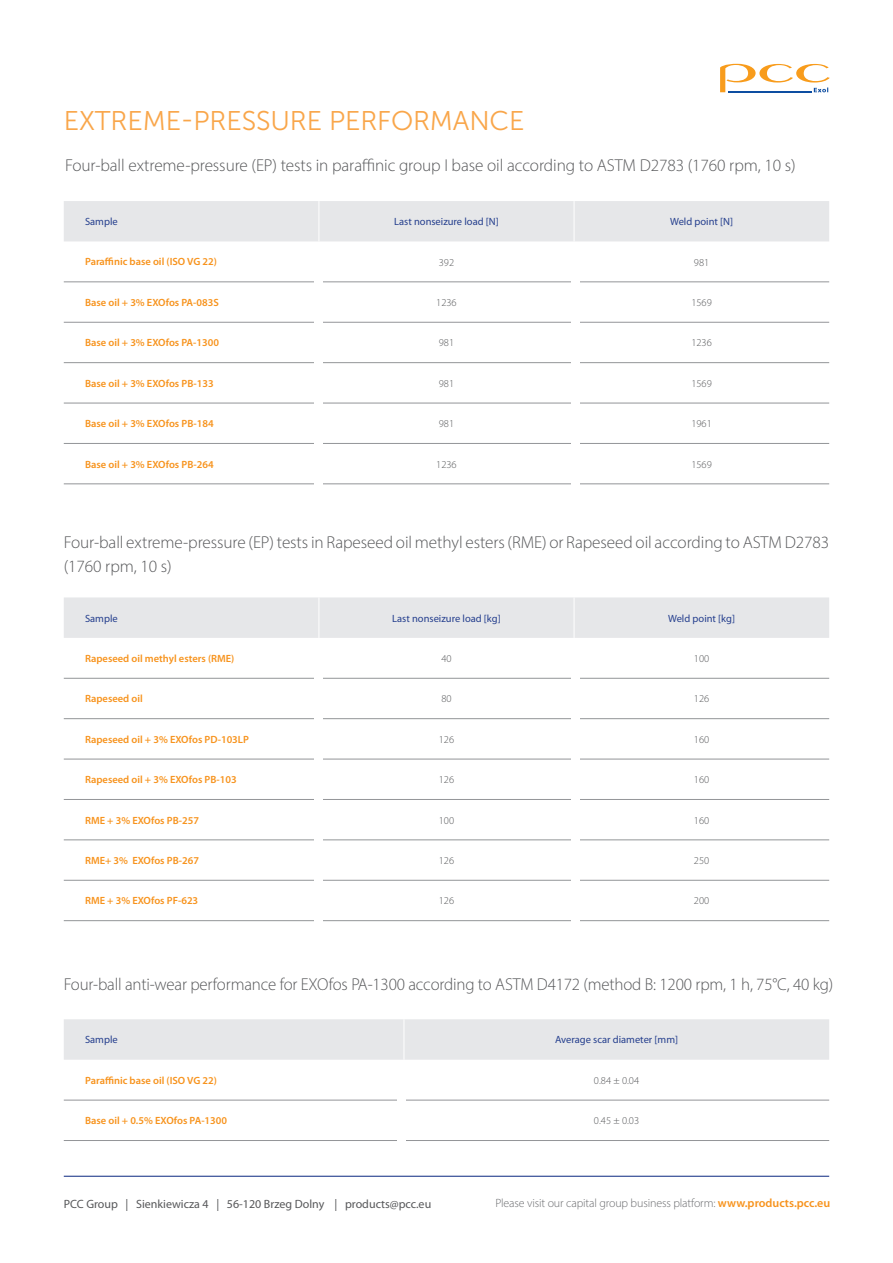
<style>
.page{position:relative;width:893px;height:1263px;background:#fff}
.page>*{position:absolute;margin:0;border:0;box-sizing:border-box;transform-origin:0 0}
.t1{font:27px "Museo Sans 300";letter-spacing:-.005em;color:#f9a64a}
.t2{font:300 17.25px/24px "Myriad Pro";letter-spacing:-.005em;color:#57585a}
.t3{font:300 12px "Myriad Pro";letter-spacing:-.01em;color:#6c6d70}
.t4{font:12px "Myriad Pro";color:#57585a}
.t5{font:600 10.5px "Myriad Pro";color:#f7931d}
.t6{font:10.5px "Myriad Pro";color:#253f8e}
.t7{font:300 10.5px "Myriad Pro";color:#57585a}
.s1{font-weight:600;color:#f7931d}
</style>
<div class="page">
<div style="left:64px;top:201px;width:765px;height:40px;background:#e6e7e9"></div>
<hr style="left:64px;top:322px;width:255px;height:1px;background:#939598">
<hr style="left:319px;top:322px;width:255px;height:1px;background:#939598">
<hr style="left:574px;top:322px;width:255px;height:1px;background:#939598">
<hr style="left:64px;top:362px;width:255px;height:1px;background:#939598">
<hr style="left:319px;top:362px;width:255px;height:1px;background:#939598">
<hr style="left:574px;top:362px;width:255px;height:1px;background:#939598">
<hr style="left:64px;top:403px;width:255px;height:1px;background:#939598">
<hr style="left:319px;top:403px;width:255px;height:1px;background:#939598">
<hr style="left:574px;top:403px;width:255px;height:1px;background:#939598">
<hr style="left:64px;top:443px;width:255px;height:1px;background:#939598">
<hr style="left:319px;top:443px;width:255px;height:1px;background:#939598">
<hr style="left:574px;top:443px;width:255px;height:1px;background:#939598">
<hr style="left:64px;top:483px;width:255px;height:1px;background:#939598">
<hr style="left:319px;top:483px;width:255px;height:1px;background:#939598">
<hr style="left:574px;top:483px;width:255px;height:1px;background:#939598">
<hr style="left:64px;top:281px;width:255px;height:1px;background:#939598">
<hr style="left:319px;top:281px;width:255px;height:1px;background:#939598">
<hr style="left:574px;top:281px;width:255px;height:1px;background:#939598">
<hr style="left:319px;top:201px;width:1px;height:40px;background:#fff">
<hr style="left:574px;top:201px;width:1px;height:40px;background:#fff">
<div style="left:64px;top:597px;width:765px;height:41px;background:#e6e7e9"></div>
<hr style="left:64px;top:718px;width:255px;height:1px;background:#939598">
<hr style="left:319px;top:718px;width:255px;height:1px;background:#939598">
<hr style="left:574px;top:718px;width:255px;height:1px;background:#939598">
<hr style="left:64px;top:759px;width:255px;height:1px;background:#939598">
<hr style="left:319px;top:759px;width:255px;height:1px;background:#939598">
<hr style="left:574px;top:759px;width:255px;height:1px;background:#939598">
<hr style="left:64px;top:799px;width:255px;height:1px;background:#939598">
<hr style="left:319px;top:799px;width:255px;height:1px;background:#939598">
<hr style="left:574px;top:799px;width:255px;height:1px;background:#939598">
<hr style="left:64px;top:839px;width:255px;height:1px;background:#939598">
<hr style="left:319px;top:839px;width:255px;height:1px;background:#939598">
<hr style="left:574px;top:839px;width:255px;height:1px;background:#939598">
<hr style="left:64px;top:880px;width:255px;height:1px;background:#939598">
<hr style="left:319px;top:880px;width:255px;height:1px;background:#939598">
<hr style="left:574px;top:880px;width:255px;height:1px;background:#939598">
<hr style="left:64px;top:920px;width:255px;height:1px;background:#939598">
<hr style="left:319px;top:920px;width:255px;height:1px;background:#939598">
<hr style="left:574px;top:920px;width:255px;height:1px;background:#939598">
<hr style="left:64px;top:678px;width:255px;height:1px;background:#939598">
<hr style="left:319px;top:678px;width:255px;height:1px;background:#939598">
<hr style="left:574px;top:678px;width:255px;height:1px;background:#939598">
<hr style="left:319px;top:597px;width:1px;height:41px;background:#fff">
<hr style="left:574px;top:597px;width:1px;height:41px;background:#fff">
<div style="left:64px;top:1019px;width:765px;height:41px;background:#e6e7e9"></div>
<hr style="left:64px;top:1140px;width:340px;height:1px;background:#939598">
<hr style="left:404px;top:1140px;width:425px;height:1px;background:#939598">
<hr style="left:64px;top:1100px;width:340px;height:1px;background:#939598">
<hr style="left:404px;top:1100px;width:425px;height:1px;background:#939598">
<hr style="left:404px;top:1019px;width:1px;height:41px;background:#fff">
<hr style="left:64px;top:1176px;width:765px;height:1px;background:#253f8e">
<svg style="left:720px;top:64px;width:110px;height:28px"></svg>
<hr style="left:728px;top:91px;width:84px;height:1px;background:#0d4da1">
<div style="left:314px;top:246px;width:8px;height:249px;background:#fff"></div>
<div style="left:314px;top:651px;width:8px;height:277px;background:#fff"></div>
<div style="left:397px;top:1069px;width:9px;height:81px;background:#fff"></div>
<div style="left:571px;top:246px;width:9px;height:249px;background:#fff"></div>
<div style="left:571px;top:651px;width:9px;height:277px;background:#fff"></div>
<p class="t1" style="left:64px;top:107px;width:462px">EXTREME-PRESSURE PERFORMANCE</p>
<p class="t2" style="left:65px;top:153px;width:732px">Four-ball extreme-pressure (EP) tests in paraffinic group I base oil according to ASTM D2783 (1760 rpm, 10 s)</p>
<p class="t6" style="left:85px;top:215px;width:34px">Sample</p>
<p class="t6" style="left:394px;top:215px;width:106px">Last nonseizure load [N]</p>
<p class="t6" style="left:670px;top:215px;width:64px">Weld point [N]</p>
<p class="t5" style="left:85px;top:255px;width:133px">Paraffinic base oil (ISO VG 22)</p>
<p class="t7" style="left:439px;top:256px;width:17px">392</p>
<p class="t7" style="left:694px;top:256px;width:17px">981</p>
<p class="t5" style="left:85px;top:296px;width:135px">Base oil + 3% EXOfos PA-083S</p>
<p class="t7" style="left:436px;top:296px;width:22px">1236</p>
<p class="t7" style="left:691px;top:296px;width:22px">1569</p>
<p class="t5" style="left:85px;top:336px;width:135px">Base oil + 3% EXOfos PA-1300</p>
<p class="t7" style="left:439px;top:337px;width:17px">981</p>
<p class="t7" style="left:691px;top:337px;width:22px">1236</p>
<p class="t5" style="left:85px;top:377px;width:130px">Base oil + 3% EXOfos PB-133</p>
<p class="t7" style="left:439px;top:377px;width:17px">981</p>
<p class="t7" style="left:691px;top:377px;width:22px">1569</p>
<p class="t5" style="left:85px;top:417px;width:130px">Base oil + 3% EXOfos PB-184</p>
<p class="t7" style="left:439px;top:417px;width:17px">981</p>
<p class="t7" style="left:691px;top:417px;width:22px">1961</p>
<p class="t5" style="left:85px;top:457px;width:130px">Base oil + 3% EXOfos PB-264</p>
<p class="t7" style="left:436px;top:458px;width:22px">1236</p>
<p class="t7" style="left:691px;top:458px;width:22px">1569</p>
<p class="t2" style="left:64px;top:530px;width:767px">Four-ball extreme-pressure (EP) tests in Rapeseed oil methyl esters (RME) or Rapeseed oil according to ASTM D2783 (1760 rpm, 10 s)</p>
<p class="t6" style="left:85px;top:612px;width:34px">Sample</p>
<p class="t6" style="left:392px;top:612px;width:110px">Last nonseizure load [kg]</p>
<p class="t6" style="left:668px;top:612px;width:68px">Weld point [kg]</p>
<p class="t5" style="left:85px;top:652px;width:151px">Rapeseed oil methyl esters (RME)</p>
<p class="t7" style="left:441px;top:652px;width:12px">40</p>
<p class="t7" style="left:694px;top:652px;width:17px">100</p>
<p class="t5" style="left:85px;top:692px;width:59px">Rapeseed oil</p>
<p class="t7" style="left:441px;top:693px;width:12px">80</p>
<p class="t7" style="left:694px;top:693px;width:17px">126</p>
<p class="t5" style="left:85px;top:733px;width:165px">Rapeseed oil + 3% EXOfos PD-103LP</p>
<p class="t7" style="left:439px;top:733px;width:17px">126</p>
<p class="t7" style="left:694px;top:733px;width:17px">160</p>
<p class="t5" style="left:85px;top:773px;width:153px">Rapeseed oil + 3% EXOfos PB-103</p>
<p class="t7" style="left:439px;top:773px;width:17px">126</p>
<p class="t7" style="left:694px;top:773px;width:17px">160</p>
<p class="t5" style="left:85px;top:813px;width:116px">RME + 3% EXOfos PB-257</p>
<p class="t7" style="left:439px;top:814px;width:17px">100</p>
<p class="t7" style="left:694px;top:814px;width:17px">160</p>
<p class="t5" style="left:85px;top:854px;width:116px">RME+ 3% EXOfos PB-267</p>
<p class="t7" style="left:439px;top:854px;width:17px">126</p>
<p class="t7" style="left:694px;top:854px;width:17px">250</p>
<p class="t5" style="left:85px;top:894px;width:115px">RME + 3% EXOfos PF-623</p>
<p class="t7" style="left:439px;top:894px;width:17px">126</p>
<p class="t7" style="left:694px;top:894px;width:17px">200</p>
<p class="t2" style="left:64px;top:972px;width:771px">Four-ball anti-wear performance for EXOfos PA-1300 according to ASTM D4172 (method B: 1200 rpm, 1 h, 75°C, 40 kg)</p>
<p class="t6" style="left:85px;top:1033px;width:34px">Sample</p>
<p class="t6" style="left:555px;top:1033px;width:125px">Average scar diameter [mm]</p>
<p class="t5" style="left:85px;top:1073px;width:133px">Paraffinic base oil (ISO VG 22)</p>
<p class="t7" style="left:594px;top:1074px;width:47px">0.84 ± 0.04</p>
<p class="t5" style="left:85px;top:1114px;width:144px">Base oil + 0.5% EXOfos PA-1300</p>
<p class="t7" style="left:594px;top:1114px;width:47px">0.45 ± 0.03</p>
<p class="t4" style="left:64px;top:1197px;width:369px">PCC Group | Sienkiewicza 4 | 56-120 Brzeg Dolny | products@pcc.eu</p>
<p class="t3" style="left:495px;top:1196px;width:336px">Please visit our capital group business platform: <span class="s1">www.products.pcc.eu</span></p>
</div>
